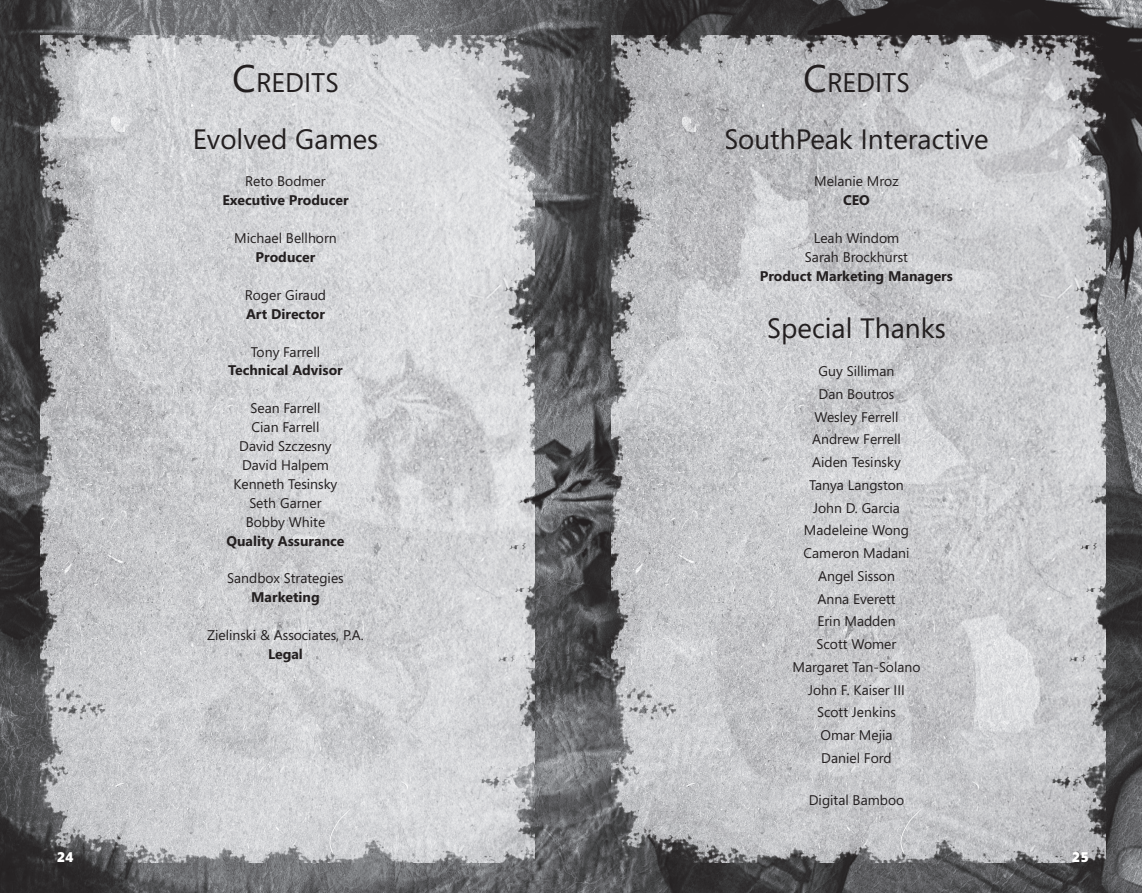
<style>
.page{position:relative;width:1142px;height:893px;background:#fff}
.page>*{position:absolute;margin:0;border:0;box-sizing:border-box;transform-origin:0 0}
.BDY_Page_Number{font:28px "Segoe";color:#231f20}
.BDY_Page_Number-2{font:26.95px "Segoe";color:#231f20}
.BDY_Page_Number-3{font:14px "Segoe";color:#231f20}
.BDY_Page_Number-4{font:700 14px "Segoe";color:#231f20}
.BDY_Page_Number-5{font:900 14px "Segoe";color:#fff}
.s1{font-size:38.5px}
</style>
<div class="page">
<img style="left:0;top:0;width:508px;height:893px">
<img style="left:508px;top:0;width:633px;height:893px">
<img style="left:40px;top:36px;width:494px;height:826px">
<img style="left:611px;top:36px;width:494px;height:826px">
<p class="BDY_Page_Number-2" style="left:232px;top:64px;width:108px"><span class="s1">C</span>REDITS</p>
<p class="BDY_Page_Number" style="left:193px;top:120px;width:187px">Evolved Games</p>
<p class="BDY_Page_Number-3" style="left:245px;top:172px;width:82px">Reto Bodmer</p>
<p class="BDY_Page_Number-4" style="left:222px;top:190px;width:128px">Executive Producer</p>
<p class="BDY_Page_Number-3" style="left:234px;top:229px;width:104px">Michael Bellhorn</p>
<p class="BDY_Page_Number-4" style="left:255px;top:247px;width:61px">Producer</p>
<p class="BDY_Page_Number-3" style="left:245px;top:285px;width:83px">Roger Giraud</p>
<p class="BDY_Page_Number-4" style="left:246px;top:304px;width:80px">Art Director</p>
<p class="BDY_Page_Number-3" style="left:251px;top:342px;width:71px">Tony Farrell</p>
<p class="BDY_Page_Number-4" style="left:228px;top:361px;width:116px">Technical Advisor</p>
<p class="BDY_Page_Number-3" style="left:250px;top:399px;width:71px">Sean Farrell</p>
<p class="BDY_Page_Number-3" style="left:251px;top:418px;width:69px">Cian Farrell</p>
<p class="BDY_Page_Number-3" style="left:239px;top:436px;width:94px">David Szczesny</p>
<p class="BDY_Page_Number-3" style="left:242px;top:455px;width:88px">David Halpem</p>
<p class="BDY_Page_Number-3" style="left:233px;top:474px;width:105px">Kenneth Tesinsky</p>
<p class="BDY_Page_Number-3" style="left:249px;top:493px;width:74px">Seth Garner</p>
<p class="BDY_Page_Number-3" style="left:246px;top:512px;width:81px">Bobby White</p>
<p class="BDY_Page_Number-4" style="left:226px;top:531px;width:119px">Quality Assurance</p>
<p class="BDY_Page_Number-3" style="left:227px;top:569px;width:118px">Sandbox Strategies</p>
<p class="BDY_Page_Number-4" style="left:251px;top:587px;width:70px">Marketing</p>
<p class="BDY_Page_Number-3" style="left:207px;top:625px;width:158px">Zielinski &amp; Associates, P.A.</p>
<p class="BDY_Page_Number-4" style="left:268px;top:644px;width:36px">Legal</p>
<p class="BDY_Page_Number-2" style="left:803px;top:64px;width:108px"><span class="s1">C</span>REDITS</p>
<p class="BDY_Page_Number" style="left:724px;top:120px;width:266px">SouthPeak Interactive</p>
<p class="BDY_Page_Number-3" style="left:814px;top:172px;width:86px">Melanie Mroz</p>
<p class="BDY_Page_Number-4" style="left:842px;top:190px;width:28px">CEO</p>
<p class="BDY_Page_Number-3" style="left:813px;top:229px;width:87px">Leah Windom</p>
<p class="BDY_Page_Number-3" style="left:804px;top:247px;width:104px">Sarah Brockhurst</p>
<p class="BDY_Page_Number-4" style="left:759px;top:266px;width:195px">Product Marketing Managers</p>
<p class="BDY_Page_Number" style="left:767px;top:309px;width:180px">Special Thanks</p>
<p class="BDY_Page_Number-3" style="left:818px;top:362px;width:77px">Guy Silliman</p>
<p class="BDY_Page_Number-3" style="left:818px;top:384px;width:77px">Dan Boutros</p>
<p class="BDY_Page_Number-3" style="left:814px;top:407px;width:86px">Wesley Ferrell</p>
<p class="BDY_Page_Number-3" style="left:811px;top:430px;width:90px">Andrew Ferrell</p>
<p class="BDY_Page_Number-3" style="left:811px;top:453px;width:90px">Aiden Tesinsky</p>
<p class="BDY_Page_Number-3" style="left:809px;top:475px;width:96px">Tanya Langston</p>
<p class="BDY_Page_Number-3" style="left:812px;top:498px;width:88px">John D. Garcia</p>
<p class="BDY_Page_Number-3" style="left:803px;top:521px;width:106px">Madeleine Wong</p>
<p class="BDY_Page_Number-3" style="left:803px;top:544px;width:107px">Cameron Madani</p>
<p class="BDY_Page_Number-3" style="left:817px;top:566px;width:78px">Angel Sisson</p>
<p class="BDY_Page_Number-3" style="left:817px;top:589px;width:80px">Anna Everett</p>
<p class="BDY_Page_Number-3" style="left:817px;top:612px;width:80px">Erin Madden</p>
<p class="BDY_Page_Number-3" style="left:816px;top:635px;width:81px">Scott Womer</p>
<p class="BDY_Page_Number-3" style="left:792px;top:657px;width:130px">Margaret Tan-Solano</p>
<p class="BDY_Page_Number-3" style="left:808px;top:680px;width:98px">John F. Kaiser III</p>
<p class="BDY_Page_Number-3" style="left:816px;top:703px;width:80px">Scott Jenkins</p>
<p class="BDY_Page_Number-3" style="left:820px;top:726px;width:74px">Omar Mejia</p>
<p class="BDY_Page_Number-3" style="left:821px;top:748px;width:72px">Daniel Ford</p>
<p class="BDY_Page_Number-3" style="left:808px;top:790px;width:97px">Digital Bamboo</p>
<p class="BDY_Page_Number-5" style="left:57px;top:847px;width:18px">24</p>
<p class="BDY_Page_Number-5" style="left:1071px;top:847px;width:18px">25</p>
</div>
